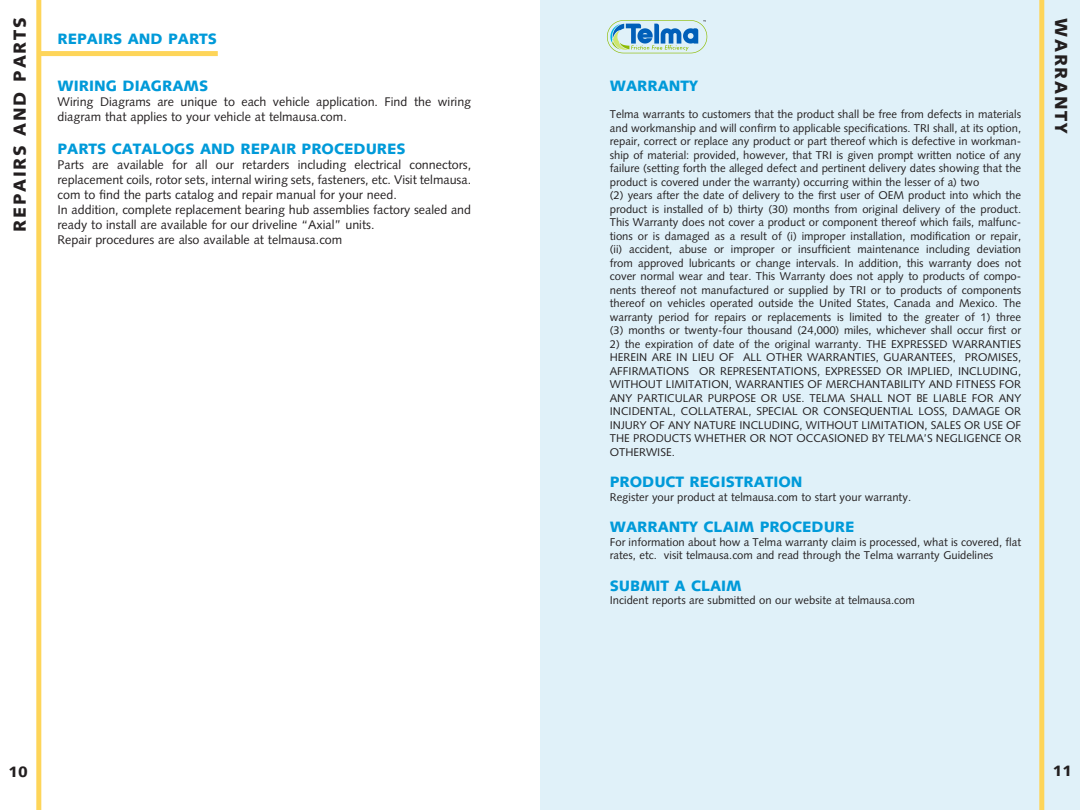
<style>
.page{position:relative;width:1080px;height:810px;background:#fff}
.page>*{position:absolute;margin:0;border:0;box-sizing:border-box;transform-origin:0 0}
.t1{font:900 17.5px "Syntax";letter-spacing:.1em;color:#231f20}
.t2{font:900 15px "Syntax";color:#009ad9}
.t3{font:900 15px "Syntax";color:#231f20}
.t4{font:12.5px/15px "Syntax";color:#231f20}
.t5{font:11.25px/13.5px "Syntax";color:#231f20;text-align:justify}
</style>
<div class="page">
<div style="left:540px;top:0;width:540px;height:810px;background:#e0f1f9"></div>
<div style="left:36px;top:0;width:5px;height:810px;background:#fed559"></div>
<div style="left:1039px;top:0;width:5px;height:810px;background:#fed559"></div>
<svg style="left:607px;top:20px;width:100px;height:33px"></svg>
<div style="left:38px;top:51px;width:180px;height:5px;background:#fed559"></div>
<p class="t1" style="left:9px;top:232px;width:216px;rotate:-90deg">REPAIRS AND PARTS</p>
<p class="t2" style="left:58px;top:30px;width:161px">REPAIRS AND PARTS</p>
<p class="t2" style="left:58px;top:77px;width:152px">WIRING DIAGRAMS</p>
<p class="t4" style="left:58px;top:94px;width:415px">Wiring Diagrams are unique to each vehicle application. Find the wiring diagram that applies to your vehicle at telmausa.com.</p>
<p class="t2" style="left:58px;top:140px;width:350px">PARTS CATALOGS AND REPAIR PROCEDURES</p>
<p class="t4" style="left:58px;top:157px;width:415px;text-align:justify">Parts are available for all our retarders including electrical connectors, replacement coils, rotor sets, internal wiring sets, fasteners, etc. Visit telmausa. com to find the parts catalog and repair manual for your need.</p>
<p class="t4" style="left:58px;top:202px;width:415px">In addition, complete replacement bearing hub assemblies factory sealed and ready to install are available for our driveline “Axial” units.</p>
<p class="t4" style="left:58px;top:232px;width:286px">Repair procedures are also available at telmausa.com</p>
<p class="t3" style="left:9px;top:763px;width:21px">10</p>
<p class="t2" style="left:610px;top:77px;width:90px">WARRANTY</p>
<p class="t5" style="left:610px;top:108px;width:413px">Telma warrants to customers that the product shall be free from defects in materials and workmanship and will confirm to applicable specifications. TRI shall, at its option, repair, correct or replace any product or part thereof which is defective in workman&shy;ship of material: provided, however, that TRI is given prompt written notice of any failure (setting forth the alleged defect and pertinent delivery dates showing that the product is covered under the warranty) occurring within the lesser of a) two</p>
<p class="t5" style="left:610px;top:189px;width:413px">(2) years after the date of delivery to the first user of OEM product into which the product is installed of b) thirty (30) months from original delivery of the product.<br>This Warranty does not cover a product or component thereof which fails, malfunc&shy;tions or is damaged as a result of (i) improper installation, modification or repair, (ii) accident, abuse or improper or insufficient maintenance including deviation from approved lubricants or change intervals. In addition, this warranty does not cover normal wear and tear. This Warranty does not apply to products of compo&shy;nents thereof not manufactured or supplied by TRI or to products of components thereof on vehicles operated outside the United States, Canada and Mexico. The warranty period for repairs or replacements is limited to the greater of 1) three (3) months or twenty-four thousand (24,000) miles, whichever shall occur first or</p>
<p class="t5" style="left:610px;top:337px;width:413px">2) the expiration of date of the original warranty. THE EXPRESSED WARRANTIES HEREIN ARE IN LIEU OF ALL OTHER WARRANTIES, GUARANTEES, PROMISES, AFFIRMATIONS OR REPRESENTATIONS, EXPRESSED OR IMPLIED, INCLUDING, WITHOUT LIMITATION, WARRANTIES OF MERCHANTABILITY AND FITNESS FOR ANY PARTICULAR PURPOSE OR USE. TELMA SHALL NOT BE LIABLE FOR ANY INCIDENTAL, COLLATERAL, SPECIAL OR CONSEQUENTIAL LOSS, DAMAGE OR INJURY OF ANY NATURE INCLUDING, WITHOUT LIMITATION, SALES OR USE OF THE PRODUCTS WHETHER OR NOT OCCASIONED BY TELMA’S NEGLIGENCE OR OTHERWISE.</p>
<p class="t2" style="left:610px;top:473px;width:194px">PRODUCT REGISTRATION</p>
<p class="t5" style="left:610px;top:490px;width:303px">Register your product at telmausa.com to start your warranty.</p>
<p class="t2" style="left:610px;top:518px;width:246px">WARRANTY CLAIM PROCEDURE</p>
<p class="t5" style="left:610px;top:535px;width:413px">For information about how a Telma warranty claim is processed, what is covered, flat rates, etc. visit telmausa.com and read through the Telma warranty Guidelines</p>
<p class="t2" style="left:610px;top:577px;width:134px">SUBMIT A CLAIM</p>
<p class="t5" style="left:610px;top:594px;width:307px">Incident reports are submitted on our website at telmausa.com</p>
<p class="t1" style="left:1072px;top:18px;width:117px;rotate:90deg">WARRANTY</p>
<p class="t3" style="left:1053px;top:762px;width:21px">11</p>
</div>
